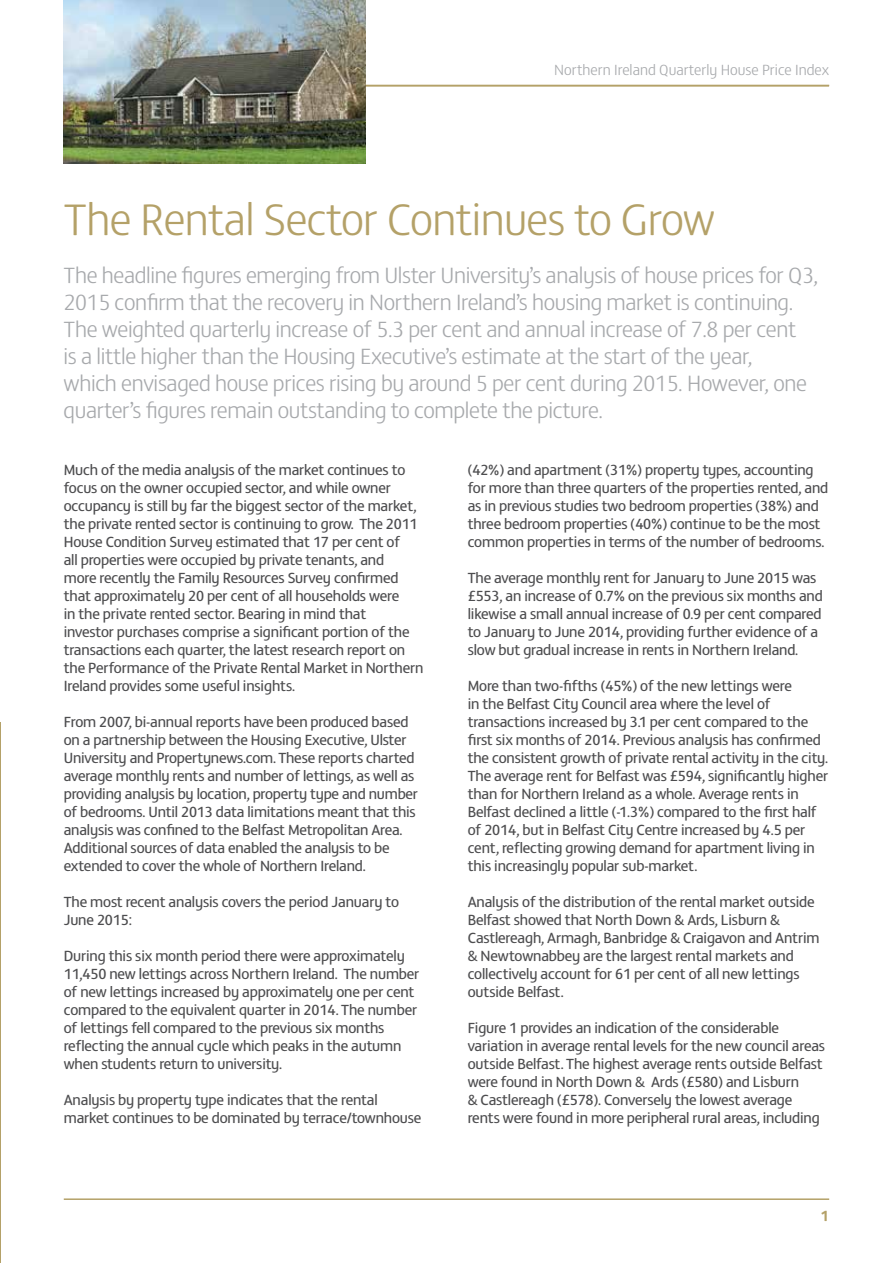
<style>
.page{position:relative;width:893px;height:1263px;background:#fff}
.page>*{position:absolute;margin:0;border:0;box-sizing:border-box;transform-origin:0 0}
.t1{font:300 45px "FS Matthew";letter-spacing:-.015em;color:#b4a168}
.t2{font:300 22.5px/27px "FS Matthew";letter-spacing:-.015em;color:#a7a9ac}
.t3{font:15px/18px "FS Matthew";letter-spacing:-.01em;color:#4d4d4f}
.t4{font:300 15px "FS Matthew";color:#a7a9ac}
.t5{font:700 15px "FS Matthew";color:#b4a168}
</style>
<div class="page">
<hr style="left:0;top:722px;width:1px;height:541px;background:#b4a168">
<hr style="left:64px;top:85px;width:765px;height:2px;background:#b4a168">
<img style="left:64px;top:0;width:301px;height:164px">
<hr style="left:64px;top:1198px;width:765px;height:2px;background:#b4a168">
<p class="t4" style="left:554px;top:59px;width:276px">Northern Ireland Quarterly House Price Index</p>
<h1 class="t1" style="left:64px;top:186px;width:653px">The Rental Sector Continues to Grow</h1>
<p class="t2" style="left:64px;top:261px;width:756px">The headline figures emerging from Ulster University’s analysis of house prices for Q3, 2015 confirm that the recovery in Northern Ireland’s housing market is continuing.<br>The weighted quarterly increase of 5.3 per cent and annual increase of 7.8 per cent<br>is a little higher than the Housing Executive’s estimate at the start of the year,<br>which envisaged house prices rising by around 5 per cent during 2015. However, one quarter’s figures remain outstanding to complete the picture.</p>
<p class="t3" style="left:64px;top:459px;width:361px">Much of the media analysis of the market continues to focus on the owner occupied sector, and while owner occupancy is still by far the biggest sector of the market, the private rented sector is continuing to grow. The 2011<br>House Condition Survey estimated that 17 per cent of<br>all properties were occupied by private tenants, and<br>more recently the Family Resources Survey confirmed that approximately 20 per cent of all households were<br>in the private rented sector. Bearing in mind that<br>investor purchases comprise a significant portion of the transactions each quarter, the latest research report on the Performance of the Private Rental Market in Northern Ireland provides some useful insights.</p>
<p class="t3" style="left:64px;top:711px;width:356px">From 2007, bi-annual reports have been produced based on a partnership between the Housing Executive, Ulster University and Propertynews.com. These reports charted average monthly rents and number of lettings, as well as providing analysis by location, property type and number of bedrooms. Until 2013 data limitations meant that this analysis was confined to the Belfast Metropolitan Area.<br>Additional sources of data enabled the analysis to be extended to cover the whole of Northern Ireland.</p>
<p class="t3" style="left:64px;top:891px;width:337px">The most recent analysis covers the period January to<br>June 2015:</p>
<p class="t3" style="left:64px;top:945px;width:357px">During this six month period there were approximately 11,450 new lettings across Northern Ireland. The number of new lettings increased by approximately one per cent compared to the equivalent quarter in 2014. The number of lettings fell compared to the previous six months reflecting the annual cycle which peaks in the autumn when students return to university.</p>
<p class="t3" style="left:64px;top:1089px;width:359px">Analysis by property type indicates that the rental market continues to be dominated by terrace/townhouse</p>
<p class="t3" style="left:468px;top:459px;width:362px">(42%) and apartment (31%) property types, accounting for more than three quarters of the properties rented, and as in previous studies two bedroom properties (38%) and three bedroom properties (40%) continue to be the most common properties in terms of the number of bedrooms.</p>
<p class="t3" style="left:468px;top:567px;width:357px">The average monthly rent for January to June 2015 was £553, an increase of 0.7% on the previous six months and likewise a small annual increase of 0.9 per cent compared to January to June 2014, providing further evidence of a slow but gradual increase in rents in Northern Ireland.</p>
<p class="t3" style="left:468px;top:675px;width:362px">More than two-fifths (45%) of the new lettings were<br>in the Belfast City Council area where the level of transactions increased by 3.1 per cent compared to the first six months of 2014. Previous analysis has confirmed the consistent growth of private rental activity in the city.<br>The average rent for Belfast was £594, significantly higher than for Northern Ireland as a whole. Average rents in Belfast declined a little (-1.3%) compared to the first half of 2014, but in Belfast City Centre increased by 4.5 per cent, reflecting growing demand for apartment living in this increasingly popular sub-market.</p>
<p class="t3" style="left:468px;top:891px;width:353px">Analysis of the distribution of the rental market outside Belfast showed that North Down &amp; Ards, Lisburn &amp; Castlereagh, Armagh, Banbridge &amp; Craigavon and Antrim &amp; Newtownabbey are the largest rental markets and collectively account for 61 per cent of all new lettings outside Belfast.</p>
<p class="t3" style="left:468px;top:1017px;width:359px">Figure 1 provides an indication of the considerable variation in average rental levels for the new council areas outside Belfast. The highest average rents outside Belfast were found in North Down &amp; Ards (£580) and Lisburn<br>&amp; Castlereagh (£578). Conversely the lowest average rents were found in more peripheral rural areas, including</p>
<p class="t5" style="left:821px;top:1204px;width:10px">1</p>
</div>
